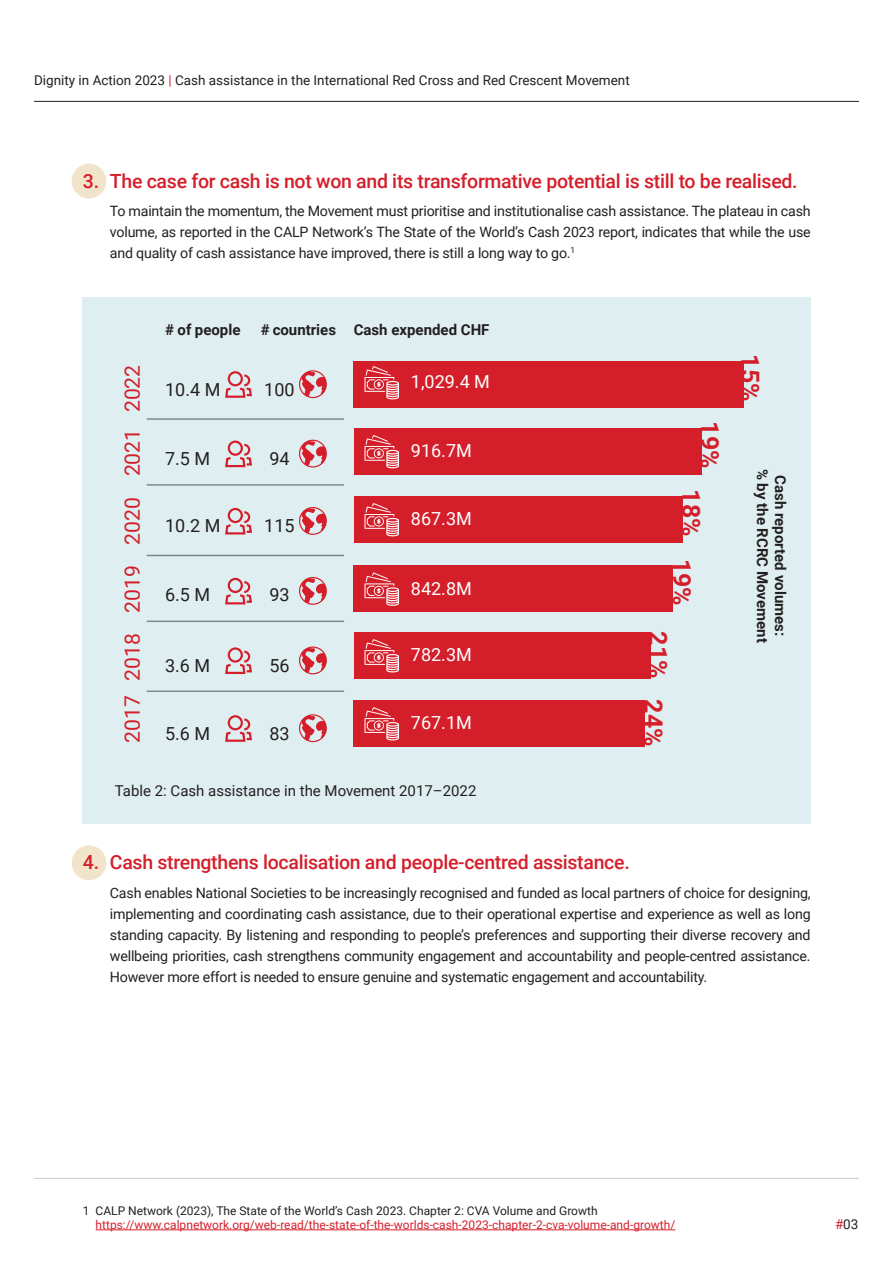
<style>
.page{position:relative;width:893px;height:1263px;background:#fff}
.page>*{position:absolute;margin:0;border:0;box-sizing:border-box;transform-origin:0 0}
.Heading_1{font:700 24.9px "Roboto";color:#d41f2b}
._9_Body_Text_Left{font:21.15px "Roboto";color:#d41f2b}
._9_Body_Text_Left-2{font:500 19.5px "Roboto";letter-spacing:-.015em;color:#d41f2b}
._9_Body_Text_Left-3{font:18px "Roboto";color:#231f20}
._9_Body_Text_Left-4{font:18px "Roboto";color:#fff}
._9_Body_Text_Left-5{font:700 15px "Roboto";color:#231f20}
.t1{font:15px "Roboto";color:#231f20}
._9_Body_Text_Left-6{font:14.25px/21px "Roboto";letter-spacing:-.015em;color:#231f20;text-align:justify}
.t2{font:13.5px "Roboto";color:#231f20}
.t3{font:12px/14.4px "Roboto";color:#d41f2b}
.s1{color:#d41f2b}
.s2{color:#231f20}
</style>
<div class="page">
<div style="left:72px;top:845px;width:34px;height:35px;background:#f2e4ca;border-radius:50%"></div>
<div style="left:72px;top:164px;width:34px;height:35px;background:#f2e4ca;border-radius:50%"></div>
<hr style="left:96px;top:1229px;width:579px;height:1px;background:#d41f2b">
<hr style="left:34px;top:1178px;width:825px;height:1px;background:#231f20">
<hr style="left:34px;top:101px;width:825px;height:1px;background:#231f20">
<div style="left:82px;top:297px;width:728px;height:527px;background:#dfeff1"></div>
<div style="left:354px;top:361px;width:390px;height:47px;background:#d41f2b"></div>
<div style="left:354px;top:632px;width:297px;height:47px;background:#d41f2b"></div>
<div style="left:354px;top:700px;width:291px;height:47px;background:#d41f2b"></div>
<div style="left:354px;top:428px;width:347px;height:47px;background:#d41f2b"></div>
<div style="left:354px;top:565px;width:319px;height:47px;background:#d41f2b"></div>
<div style="left:354px;top:496px;width:329px;height:47px;background:#d41f2b"></div>
<hr style="left:147px;top:418px;width:197px;height:2px;background:#231f20">
<hr style="left:147px;top:555px;width:197px;height:1px;background:#231f20">
<hr style="left:147px;top:690px;width:197px;height:2px;background:#231f20">
<hr style="left:147px;top:484px;width:197px;height:2px;background:#231f20">
<hr style="left:147px;top:620px;width:197px;height:2px;background:#231f20">
<svg style="left:299px;top:370px;width:28px;height:28px"></svg>
<svg style="left:299px;top:440px;width:28px;height:27px"></svg>
<svg style="left:299px;top:507px;width:28px;height:28px"></svg>
<svg style="left:299px;top:577px;width:28px;height:28px"></svg>
<svg style="left:299px;top:646px;width:28px;height:28px"></svg>
<svg style="left:299px;top:714px;width:28px;height:28px"></svg>
<svg style="left:225px;top:371px;width:27px;height:27px"></svg>
<svg style="left:225px;top:440px;width:27px;height:28px"></svg>
<svg style="left:225px;top:507px;width:27px;height:28px"></svg>
<svg style="left:225px;top:577px;width:27px;height:28px"></svg>
<svg style="left:225px;top:647px;width:27px;height:27px"></svg>
<svg style="left:225px;top:715px;width:27px;height:27px"></svg>
<svg style="left:364px;top:366px;width:35px;height:33px"></svg>
<svg style="left:364px;top:435px;width:35px;height:33px"></svg>
<svg style="left:364px;top:503px;width:35px;height:33px"></svg>
<svg style="left:364px;top:572px;width:35px;height:34px"></svg>
<svg style="left:364px;top:639px;width:35px;height:33px"></svg>
<svg style="left:364px;top:707px;width:35px;height:33px"></svg>
<p class="t2" style="left:34px;top:70px;width:597px">Dignity in Action 2023 <span class="s1">|</span> Cash assistance in the International Red Cross and Red Crescent Movement</p>
<p class="_9_Body_Text_Left-2" style="left:83px;top:167px;width:18px">3.</p>
<p class="_9_Body_Text_Left-2" style="left:110px;top:167px;width:689px">The case for cash is not won and its transformative potential is still to be realised.</p>
<p class="_9_Body_Text_Left-6" style="left:110px;top:200px;width:702px">To maintain the momentum, the Movement must prioritise and institutionalise cash assistance. The plateau in cash volume, as reported in the CALP Network’s The State of the World’s Cash 2023 report, indicates that while the use and quality of cash assistance have improved, there is still a long way to go.<sup>1</sup></p>
<p class="_9_Body_Text_Left" style="left:118px;top:412px;width:49px;rotate:-90deg">2022</p>
<p class="_9_Body_Text_Left" style="left:118px;top:476px;width:49px;rotate:-90deg">2021</p>
<p class="_9_Body_Text_Left" style="left:118px;top:545px;width:49px;rotate:-90deg">2020</p>
<p class="_9_Body_Text_Left" style="left:118px;top:613px;width:49px;rotate:-90deg">2019</p>
<p class="_9_Body_Text_Left" style="left:118px;top:681px;width:49px;rotate:-90deg">2018</p>
<p class="_9_Body_Text_Left" style="left:118px;top:743px;width:49px;rotate:-90deg">2017</p>
<p class="_9_Body_Text_Left-5" style="left:165px;top:319px;width:77px"># of people</p>
<p class="_9_Body_Text_Left-5" style="left:261px;top:319px;width:77px"># countries</p>
<p class="_9_Body_Text_Left-5" style="left:354px;top:319px;width:137px">Cash expended CHF</p>
<p class="_9_Body_Text_Left-3" style="left:165px;top:377px;width:57px">10.4 M</p>
<p class="_9_Body_Text_Left-3" style="left:264px;top:377px;width:32px">100</p>
<p class="_9_Body_Text_Left-4" style="left:411px;top:369px;width:81px">1,029.4 M</p>
<p class="_9_Body_Text_Left-3" style="left:165px;top:446px;width:47px">7.5 M</p>
<p class="_9_Body_Text_Left-3" style="left:269px;top:446px;width:22px">94</p>
<p class="_9_Body_Text_Left-4" style="left:411px;top:438px;width:62px">916.7M</p>
<p class="_9_Body_Text_Left-3" style="left:165px;top:513px;width:57px">10.2 M</p>
<p class="_9_Body_Text_Left-3" style="left:264px;top:513px;width:32px">115</p>
<p class="_9_Body_Text_Left-4" style="left:411px;top:506px;width:62px">867.3M</p>
<p class="_9_Body_Text_Left-3" style="left:165px;top:582px;width:47px">6.5 M</p>
<p class="_9_Body_Text_Left-3" style="left:269px;top:582px;width:22px">93</p>
<p class="_9_Body_Text_Left-4" style="left:411px;top:576px;width:62px">842.8M</p>
<p class="_9_Body_Text_Left-3" style="left:165px;top:653px;width:47px">3.6 M</p>
<p class="_9_Body_Text_Left-3" style="left:269px;top:653px;width:22px">56</p>
<p class="_9_Body_Text_Left-4" style="left:411px;top:642px;width:62px">782.3M</p>
<p class="_9_Body_Text_Left-3" style="left:165px;top:721px;width:47px">5.6 M</p>
<p class="_9_Body_Text_Left-3" style="left:269px;top:721px;width:22px">83</p>
<p class="_9_Body_Text_Left-4" style="left:411px;top:710px;width:62px">767.1M</p>
<p class="t1" style="left:115px;top:780px;width:363px">Table 2: Cash assistance in the Movement 2017–2022</p>
<p class="Heading_1" style="left:727px;top:421px;width:48px;rotate:90deg">19%</p>
<p class="Heading_1" style="left:709px;top:489px;width:48px;rotate:90deg">18%</p>
<p class="Heading_1" style="left:699px;top:558px;width:48px;rotate:90deg">19%</p>
<p class="Heading_1" style="left:676px;top:631px;width:48px;rotate:90deg">21%</p>
<p class="Heading_1" style="left:671px;top:699px;width:48px;rotate:90deg">24%</p>
<p class="Heading_1" style="left:768px;top:354px;width:48px;rotate:90deg">15%</p>
<p class="_9_Body_Text_Left-5" style="left:773px;top:469px;width:175px;rotate:90deg">% by the RCRC Movement</p>
<p class="_9_Body_Text_Left-5" style="left:791px;top:475px;width:162px;rotate:90deg">Cash reported volumes:</p>
<p class="_9_Body_Text_Left-2" style="left:83px;top:849px;width:18px">4.</p>
<p class="_9_Body_Text_Left-2" style="left:110px;top:849px;width:521px">Cash strengthens localisation and people-centred assistance.</p>
<p class="_9_Body_Text_Left-6" style="left:110px;top:882px;width:702px">Cash enables National Societies to be increasingly recognised and funded as local partners of choice for designing, implementing and coordinating cash assistance, due to their operational expertise and experience as well as long standing capacity. By listening and responding to people’s preferences and supporting their diverse recovery and wellbeing priorities, cash strengthens community engagement and accountability and people-centred assistance.<br>However more effort is needed to ensure genuine and systematic engagement and accountability.</p>
<p class="t3" style="left:96px;top:1203px;width:581px;text-indent:-13px"><span class="s2">1 CALP Network (2023), The State of the World’s Cash 2023. Chapter 2: CVA Volume and Growth </span>https://www.calpnetwork.org/web-read/the-state-of-the-worlds-cash-2023-chapter-2-cva-volume-and-growth/</p>
<p class="t2" style="left:835px;top:1215px;width:25px"><span class="s1">#</span>03</p>
</div>
